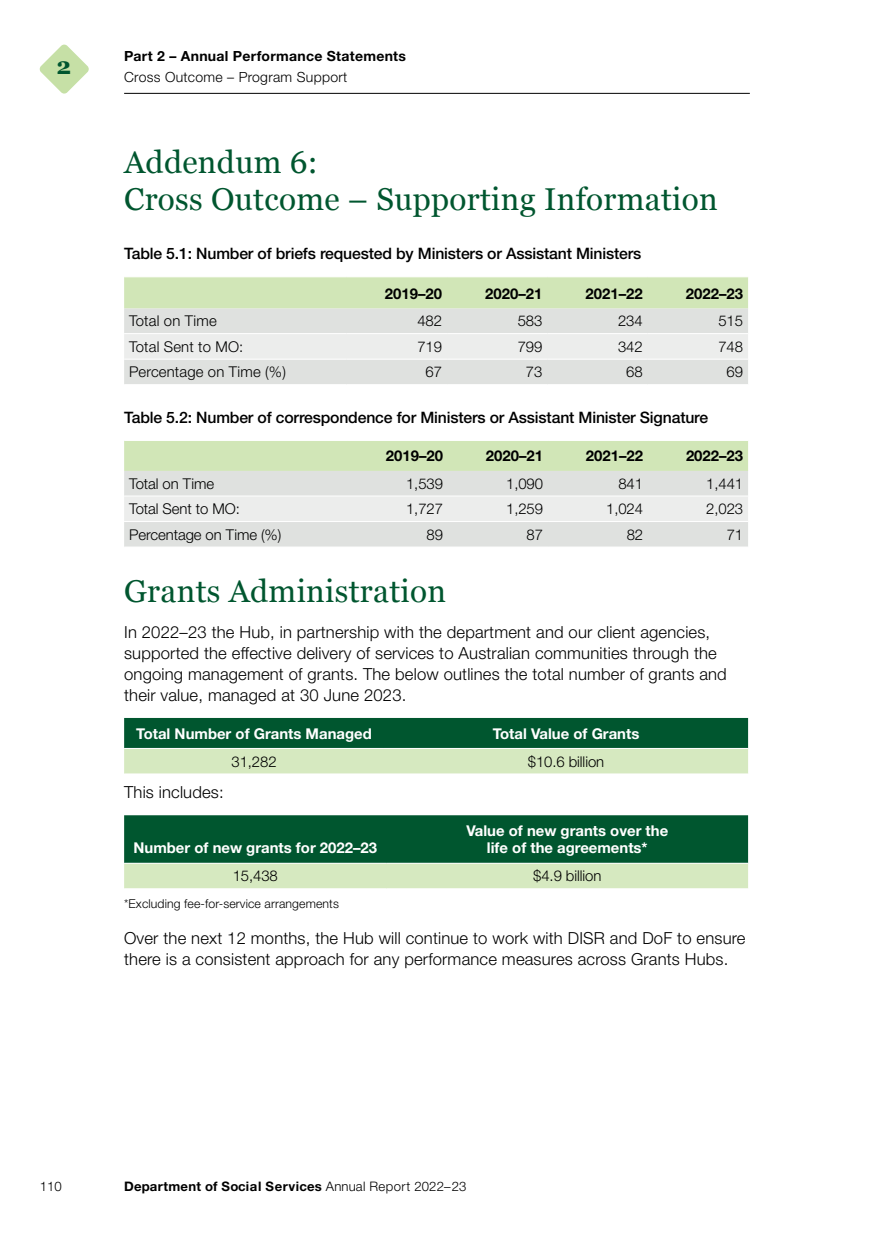
<style>
.page{position:relative;width:874px;height:1241px;background:#fff}
.page>*{position:absolute;margin:0;border:0;box-sizing:border-box;transform-origin:0 0}
.Heading_3{font:31.5px/36.8px "Georgia";letter-spacing:.01em;color:#00562f}
.t1{font:700 23.45px "Georgia";color:#00562f}
.Ch2__body{font:300 16.62px/21px "Helvetica Neue LT Std";letter-spacing:.01em;color:#000}
.Table_title{font:500 15.75px "Helvetica Neue LT Std";letter-spacing:-.01em;color:#000}
.Table_body_text{font:300 14.88px "Helvetica Neue LT Std";letter-spacing:-.005em;color:#000}
.Table_header_row{font:700 14.88px/17.5px "Helvetica Neue LT Std";color:#fff;text-align:center}
.Table_header_row_bla{font:700 14.88px "Helvetica Neue LT Std";color:#000}
.Ch2__body-2{font:300 14.88px "Helvetica Neue LT Std";letter-spacing:.01em;color:#000}
.t2{font:700 14px "Helvetica Neue LT Std";letter-spacing:.02em;color:#000}
.t3{font:300 14px "Helvetica Neue LT Std";letter-spacing:.02em;color:#000}
.t4{font:700 13.12px "Helvetica Neue LT Std";letter-spacing:.02em;color:#000}
.t5{font:300 13.12px "Helvetica Neue LT Std";color:#000}
.Ch2__table_footnotes{font:300 12.25px "Helvetica Neue LT Std";letter-spacing:.01em;color:#000}
.s1{font-weight:300}
</style>
<div class="page">
<hr style="left:124px;top:93px;width:625px;height:1px;background:#000">
<svg style="left:39px;top:44px;width:50px;height:50px"></svg>
<div style="left:124px;top:277px;width:623px;height:31px;background:#d1e6b7"></div>
<div style="left:124px;top:308px;width:623px;height:76px;background:#dfe1df"></div>
<div style="left:124px;top:334px;width:623px;height:24px;background:#ecedec"></div>
<hr style="left:124px;top:333px;width:222px;height:1px;background:#fff">
<hr style="left:346px;top:333px;width:101px;height:1px;background:#fff">
<hr style="left:447px;top:333px;width:100px;height:1px;background:#fff">
<hr style="left:547px;top:333px;width:100px;height:1px;background:#fff">
<hr style="left:647px;top:333px;width:100px;height:1px;background:#fff">
<hr style="left:124px;top:358px;width:222px;height:1px;background:#fff">
<hr style="left:346px;top:358px;width:101px;height:1px;background:#fff">
<hr style="left:447px;top:358px;width:100px;height:1px;background:#fff">
<hr style="left:547px;top:358px;width:100px;height:1px;background:#fff">
<hr style="left:647px;top:358px;width:100px;height:1px;background:#fff">
<div style="left:124px;top:441px;width:623px;height:30px;background:#d1e6b7"></div>
<div style="left:124px;top:471px;width:623px;height:75px;background:#dfe1df"></div>
<div style="left:124px;top:496px;width:623px;height:25px;background:#ecedec"></div>
<hr style="left:124px;top:495px;width:224px;height:1px;background:#fff">
<hr style="left:348px;top:495px;width:100px;height:1px;background:#fff">
<hr style="left:448px;top:495px;width:99px;height:1px;background:#fff">
<hr style="left:547px;top:495px;width:100px;height:1px;background:#fff">
<hr style="left:647px;top:495px;width:100px;height:1px;background:#fff">
<hr style="left:124px;top:521px;width:224px;height:1px;background:#fff">
<hr style="left:348px;top:521px;width:100px;height:1px;background:#fff">
<hr style="left:448px;top:521px;width:99px;height:1px;background:#fff">
<hr style="left:547px;top:521px;width:100px;height:1px;background:#fff">
<hr style="left:647px;top:521px;width:100px;height:1px;background:#fff">
<svg style="left:124px;top:718px;width:623px;height:55px;background:#5f976f"></svg>
<hr style="left:124px;top:748px;width:260px;height:1px;background:#fff">
<hr style="left:384px;top:748px;width:363px;height:1px;background:#fff">
<svg style="left:124px;top:815px;width:623px;height:73px;background:#4b8962"></svg>
<hr style="left:124px;top:862px;width:262px;height:1px;background:#fff">
<hr style="left:386px;top:862px;width:361px;height:1px;background:#fff">
<h2 class="t1" style="left:56px;top:48px;width:16px">2</h2>
<p class="t2" style="left:124px;top:48px;width:283px">Part 2 – Annual Performance Statements</p>
<p class="t3" style="left:124px;top:69px;width:224px">Cross Outcome – Program Support</p>
<p class="Heading_3" style="left:124px;top:142px;width:595px">Addendum 6:<br>Cross Outcome – Supporting Information</p>
<p class="Table_title" style="left:124px;top:244px;width:518px">Table 5.1: Number of briefs requested by Ministers or Assistant Ministers</p>
<p class="Table_header_row_bla" style="left:385px;top:284px;width:59px">2019–20</p>
<p class="Table_header_row_bla" style="left:485px;top:284px;width:59px">2020–21</p>
<p class="Table_header_row_bla" style="left:585px;top:284px;width:59px">2021–22</p>
<p class="Table_header_row_bla" style="left:685px;top:284px;width:59px">2022–23</p>
<p class="Ch2__body-2" style="left:129px;top:312px;width:89px">Total on Time</p>
<p class="Table_body_text" style="left:417px;top:312px;width:26px">482</p>
<p class="Table_body_text" style="left:517px;top:312px;width:26px">583</p>
<p class="Table_body_text" style="left:617px;top:312px;width:26px">234</p>
<p class="Table_body_text" style="left:718px;top:312px;width:26px">515</p>
<p class="Ch2__body-2" style="left:129px;top:337px;width:116px">Total Sent to MO:</p>
<p class="Table_body_text" style="left:417px;top:337px;width:26px">719</p>
<p class="Table_body_text" style="left:517px;top:337px;width:26px">799</p>
<p class="Table_body_text" style="left:617px;top:337px;width:26px">342</p>
<p class="Table_body_text" style="left:718px;top:337px;width:26px">748</p>
<p class="Ch2__body-2" style="left:129px;top:363px;width:158px">Percentage on Time (%)</p>
<p class="Table_body_text" style="left:425px;top:363px;width:18px">67</p>
<p class="Table_body_text" style="left:525px;top:363px;width:18px">73</p>
<p class="Table_body_text" style="left:626px;top:363px;width:18px">68</p>
<p class="Table_body_text" style="left:726px;top:363px;width:18px">69</p>
<p class="Table_title" style="left:124px;top:408px;width:585px">Table 5.2: Number of correspondence for Ministers or Assistant Minister Signature</p>
<p class="Table_header_row_bla" style="left:386px;top:446px;width:59px">2019–20</p>
<p class="Table_header_row_bla" style="left:485px;top:446px;width:59px">2020–21</p>
<p class="Table_header_row_bla" style="left:585px;top:446px;width:59px">2021–22</p>
<p class="Table_header_row_bla" style="left:685px;top:446px;width:59px">2022–23</p>
<p class="Table_body_text" style="left:129px;top:474px;width:86px">Total on Time</p>
<p class="Table_body_text" style="left:406px;top:474px;width:38px">1,539</p>
<p class="Table_body_text" style="left:506px;top:474px;width:38px">1,090</p>
<p class="Table_body_text" style="left:618px;top:474px;width:26px">841</p>
<p class="Table_body_text" style="left:705px;top:474px;width:38px">1,441</p>
<p class="Table_body_text" style="left:129px;top:499px;width:112px">Total Sent to MO:</p>
<p class="Table_body_text" style="left:406px;top:499px;width:38px">1,727</p>
<p class="Table_body_text" style="left:506px;top:499px;width:38px">1,259</p>
<p class="Table_body_text" style="left:606px;top:499px;width:38px">1,024</p>
<p class="Table_body_text" style="left:705px;top:499px;width:38px">2,023</p>
<p class="Table_body_text" style="left:129px;top:525px;width:154px">Percentage on Time (%)</p>
<p class="Table_body_text" style="left:426px;top:525px;width:18px">89</p>
<p class="Table_body_text" style="left:526px;top:525px;width:18px">87</p>
<p class="Table_body_text" style="left:626px;top:525px;width:18px">82</p>
<p class="Table_body_text" style="left:726px;top:525px;width:18px">71</p>
<p class="Heading_3" style="left:124px;top:571px;width:323px">Grants Administration</p>
<p class="Ch2__body" style="left:124px;top:621px;width:604px">In 2022–23 the Hub, in partnership with the department and our client agencies, supported the effective delivery of services to Australian communities through the ongoing management of grants. The below outlines the total number of grants and their value, managed at 30 June 2023.</p>
<p class="Table_header_row" style="left:136px;top:724px;width:237px">Total Number of Grants Managed</p>
<p class="Table_header_row" style="left:492px;top:724px;width:148px">Total Value of Grants</p>
<p class="Table_body_text" style="left:231px;top:752px;width:47px">31,282</p>
<p class="Table_body_text" style="left:527px;top:752px;width:78px">$10.6 billion</p>
<p class="Ch2__body" style="left:124px;top:781px;width:101px">This includes:</p>
<p class="Table_header_row" style="left:133px;top:838px;width:245px">Number of new grants for 2022–23</p>
<p class="Table_header_row" style="left:466px;top:821px;width:203px">Value of new grants over the life of the agreements*</p>
<p class="Table_body_text" style="left:232px;top:866px;width:47px">15,438</p>
<p class="Table_body_text" style="left:533px;top:866px;width:70px">$4.9 billion</p>
<p class="Ch2__table_footnotes" style="left:124px;top:895px;width:216px">*Excluding fee-for-service arrangements</p>
<p class="Ch2__body" style="left:124px;top:926px;width:622px">Over the next 12 months, the Hub will continue to work with DISR and DoF to ensure there is a consistent approach for any performance measures across Grants Hubs.</p>
<p class="t5" style="left:40px;top:1178px;width:24px">110</p>
<p class="t4" style="left:124px;top:1178px;width:343px">Department of Social Services <span class="s1">Annual Report 2022–23</span></p>
</div>
